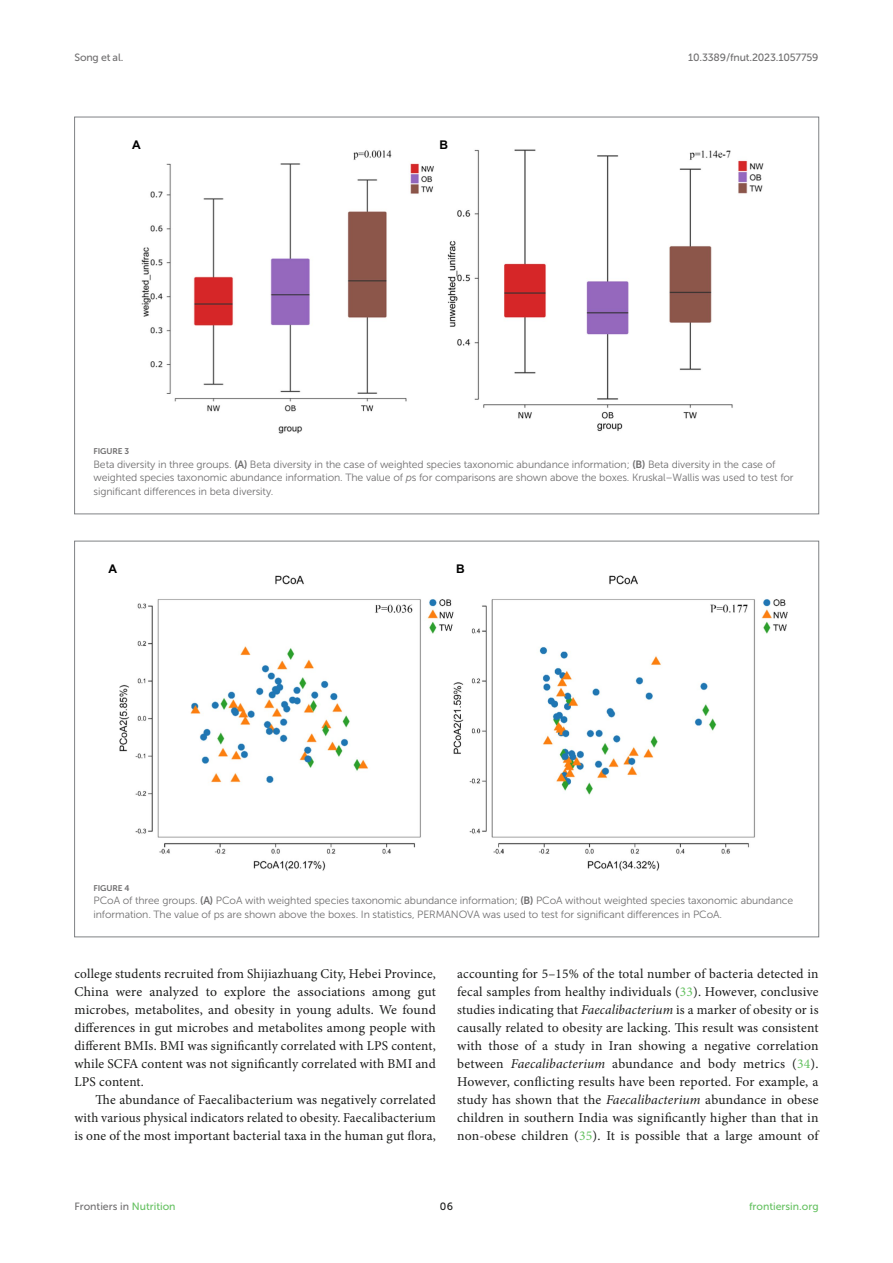
<style>
.page{position:relative;width:893px;height:1263px;background:#fff}
.page>*{position:absolute;margin:0;border:0;box-sizing:border-box;transform-origin:0 0}
.TEXT{font:13.5px/18px "Minion Pro";letter-spacing:.015em;color:#1b1c1b;text-align:justify}
.TEXT_FLUSH{font:13.5px/18px "Minion Pro";letter-spacing:.015em;color:#1b1c1b;text-align:justify}
.t1{font:700 12px "Arial";color:#000}
.FIG_LEG{font:10.5px/13.5px "Museo Sans 300";letter-spacing:-.01em;color:#706f70}
.t2{font:10.5px "Museo Sans 500";letter-spacing:-.015em;color:#706f70}
.t3{font:10.5px "Museo Sans 500";color:#65c161}
.t4{font:10.5px "Museo Sans 500";color:#1b1c1b}
.FIG_HD{font:8.25px "Museo Sans 700";letter-spacing:-.01em;color:#706f70}
.s1{font-family:"Museo Sans 700"}
.s2{font-style:italic}
.s3{color:#65c161}
</style>
<div class="page">
<img style="left:141px;top:149px;width:623px;height:285px">
<img style="left:119px;top:575px;width:669px;height:296px">
<p class="t2" style="left:74px;top:51px;width:50px">Song et al.</p>
<p class="t2" style="left:688px;top:51px;width:132px">10.3389/fnut.2023.1057759</p>
<p class="t1" style="left:132px;top:137px;width:10px">A</p>
<p class="t1" style="left:440px;top:137px;width:10px">B</p>
<p class="FIG_HD" style="left:94px;top:447px;width:37px">FIGURE 3</p>
<p class="FIG_LEG" style="left:94px;top:458px;width:702px">Beta diversity in three groups. <span class="s1">(A)</span> Beta diversity in the case of weighted species taxonomic abundance information; <span class="s1">(B)</span> Beta diversity in the case of weighted species taxonomic abundance information. The value of <span class="s2">p</span>s for comparisons are shown above the boxes. Kruskal–Wallis was used to test for significant differences in beta diversity.</p>
<p class="t1" style="left:108px;top:561px;width:10px">A</p>
<p class="t1" style="left:456px;top:561px;width:10px">B</p>
<p class="FIG_HD" style="left:94px;top:883px;width:37px">FIGURE 4</p>
<p class="FIG_LEG" style="left:94px;top:894px;width:701px">PCoA of three groups. <span class="s1">(A)</span> PCoA with weighted species taxonomic abundance information; <span class="s1">(B)</span> PCoA without weighted species taxonomic abundance information. The value of ps are shown above the boxes. In statistics, PERMANOVA was used to test for significant differences in PCoA.</p>
<p class="TEXT_FLUSH" style="left:74px;top:965px;width:363px">college students recruited from Shijiazhuang City, Hebei Province, China were analyzed to explore the associations among gut microbes, metabolites, and obesity in young adults. We found differences in gut microbes and metabolites among people with different BMIs. BMI was significantly correlated with LPS content, while SCFA content was not significantly correlated with BMI and LPS content.</p>
<p class="TEXT" style="left:74px;top:1091px;width:363px;text-indent:21px">The abundance of Faecalibacterium was negatively correlated with various physical indicators related to obesity. Faecalibacterium is one of the most important bacterial taxa in the human gut flora,</p>
<p class="TEXT" style="left:457px;top:965px;width:363px">accounting for 5–15% of the total number of bacteria detected in fecal samples from healthy individuals (<span class="s3">33</span>). However, conclusive studies indicating that <span class="s2">Faecalibacterium</span> is a marker of obesity or is causally related to obesity are lacking. This result was consistent with those of a study in Iran showing a negative correlation between <span class="s2">Faecalibacterium</span> abundance and body metrics (<span class="s3">34</span>).<br>However, conflicting results have been reported. For example, a study has shown that the <span class="s2">Faecalibacterium</span> abundance in obese children in southern India was significantly higher than that in non-obese children (<span class="s3">35</span>). It is possible that a large amount of</p>
<p class="t2" style="left:74px;top:1200px;width:103px">Frontiers in <span class="s3">Nutrition</span></p>
<p class="t4" style="left:440px;top:1200px;width:15px">06</p>
<p class="t3" style="left:749px;top:1200px;width:71px">frontiersin.org</p>
</div>
